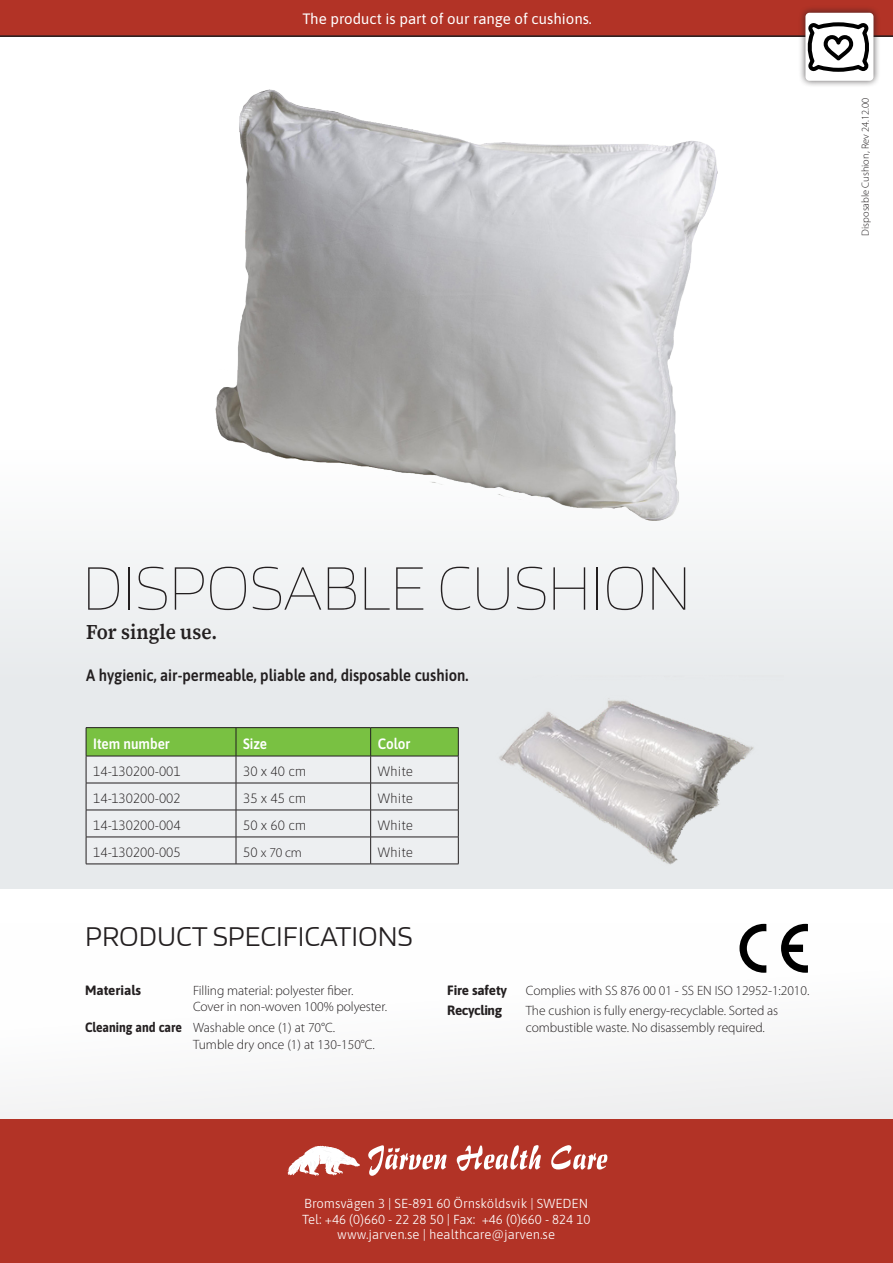
<style>
.page{position:relative;width:893px;height:1263px;background:#fff}
.page>*{position:absolute;margin:0;border:0;box-sizing:border-box;transform-origin:0 0}
.t1{font:100 67.5px "Blinker";letter-spacing:-.02em;color:#231f20}
.t2{font:200 30px "Blinker";color:#231f20}
.t3{font:600 21px "Source Serif 4";color:#231f20;scale:.9 1}
.t4{font:16.5px "Asap";color:#231f20;scale:.9 1}
.t5{font:15px "Asap";color:#fff}
.t6{font:15px "Asap";color:#fff;scale:.9 1}
.t7{font:300 13.5px "Myriad Pro";letter-spacing:-.005em;color:#231f20}
.t8{font:13.5px "Asap";color:#231f20}
.t9{font:13.5px "Asap";letter-spacing:-.02em;color:#231f20}
.t10{font:13.05px "Asap";color:#fff}
.t11{font:300 10.35px "Myriad Pro";color:#231f20}
.s1{font-family:"Asap";font-weight:400}
</style>
<div class="page">
<svg style="left:0;top:550px;width:893px;height:339px;fill:#e9ecee"></svg>
<div style="left:0;top:0;width:893px;height:36px;background:#b23326"></div>
<hr style="left:0;top:35px;width:893px;height:2px;background:#231f20">
<div style="left:798px;top:5px;width:83px;height:83px;background:#231f20;opacity:.75"></div>
<div style="left:805px;top:13px;width:68px;height:68px;background:#fff;border-radius:4px"></div>
<div style="left:0;top:924px;width:893px;height:304px;background:#fbfbfb"></div>
<svg style="left:807px;top:22px;width:62px;height:50px"></svg>
<div style="left:0;top:1120px;width:893px;height:143px;background:#b23326"></div>
<svg style="left:288px;top:1146px;width:72px;height:30px"></svg>
<svg style="left:368px;top:1145px;width:79px;height:31px"></svg>
<svg style="left:457px;top:1145px;width:84px;height:26px"></svg>
<svg style="left:551px;top:1145px;width:56px;height:24px"></svg>
<svg style="left:739px;top:924px;width:27px;height:49px"></svg>
<svg style="left:781px;top:924px;width:27px;height:49px"></svg>
<hr style="left:86px;top:727px;width:150px;height:1px;background:#231f20">
<hr style="left:86px;top:864px;width:150px;height:1px;background:#231f20">
<hr style="left:236px;top:727px;width:135px;height:1px;background:#231f20">
<hr style="left:371px;top:727px;width:88px;height:1px;background:#231f20">
<svg style="left:86px;top:728px;width:373px;height:136px;background:#ccdcc4"></svg>
<hr style="left:236px;top:864px;width:135px;height:1px;background:#231f20">
<hr style="left:371px;top:864px;width:88px;height:1px;background:#231f20">
<img style="left:215px;top:89px;width:502px;height:432px">
<img style="left:480px;top:675px;width:303px;height:192px">
<p class="t5" style="left:302px;top:9px;width:291px">The product is part of our range of cushions.</p>
<p class="t11" style="left:859px;top:235px;width:139px;rotate:-90deg">Disposable Cushion, Rev 24.12.00</p>
<p class="t1" style="left:82px;top:554px;width:611px">DISPOSABLE CUSHION</p>
<p class="t3" style="left:86px;top:618px;width:147px">For single use.</p>
<p class="t4" style="left:86px;top:664px;width:426px">A hygienic, air-permeable, pliable and, disposable cushion.</p>
<p class="t6" style="left:93px;top:733px;width:87px">Item number</p>
<p class="t6" style="left:243px;top:733px;width:28px">Size</p>
<p class="t6" style="left:378px;top:733px;width:38px">Color</p>
<p class="t8" style="left:93px;top:762px;width:89px">14-130200-001</p>
<p class="t8" style="left:243px;top:762px;width:65px">30 x 40 cm</p>
<p class="t8" style="left:378px;top:762px;width:37px">White</p>
<p class="t8" style="left:93px;top:789px;width:89px">14-130200-002</p>
<p class="t8" style="left:243px;top:789px;width:65px">35 x 45 cm</p>
<p class="t8" style="left:378px;top:789px;width:37px">White</p>
<p class="t8" style="left:93px;top:816px;width:89px">14-130200-004</p>
<p class="t8" style="left:243px;top:816px;width:65px">50 x 60 cm</p>
<p class="t8" style="left:378px;top:816px;width:37px">White</p>
<p class="t8" style="left:93px;top:843px;width:89px">14-130200-005</p>
<p class="t7" style="left:243px;top:844px;width:60px"><span class="s1">50</span> x 70 cm</p>
<p class="t8" style="left:378px;top:843px;width:37px">White</p>
<p class="t2" style="left:85px;top:921px;width:329px">PRODUCT SPECIFICATIONS</p>
<p class="t8" style="left:85px;top:980px;width:57px">Materials</p>
<p class="t7" style="left:193px;top:982px;width:162px">Filling material: polyester fiber.</p>
<p class="t7" style="left:193px;top:999px;width:196px">Cover in non-woven 100% polyester.</p>
<p class="t7" style="left:85px;top:1019px;width:252px"><span class="s1">Cleaning and care</span> Washable once (1) at 70°C.</p>
<p class="t7" style="left:193px;top:1036px;width:183px">Tumble dry once (1) at 130-150°C.</p>
<p class="t8" style="left:447px;top:980px;width:61px">Fire safety</p>
<p class="t7" style="left:526px;top:982px;width:285px">Complies with SS 876 00 01 - SS EN ISO 12952-1:2010.</p>
<p class="t9" style="left:447px;top:1001px;width:57px">Recycling</p>
<p class="t7" style="left:526px;top:1003px;width:254px">The cushion is fully energy-recyclable. Sorted as</p>
<p class="t7" style="left:526px;top:1019px;width:241px">combustible waste. No disassembly required.</p>
<p class="t10" style="left:304px;top:1194px;width:285px">Bromsvägen 3 | SE-891 60 Örnsköldsvik | SWEDEN</p>
<p class="t10" style="left:302px;top:1210px;width:290px">Tel: +46 (0)660 - 22 28 50 | Fax: +46 (0)660 - 824 10</p>
<p class="t10" style="left:337px;top:1226px;width:219px">www.jarven.se | healthcare@jarven.se</p>
</div>
